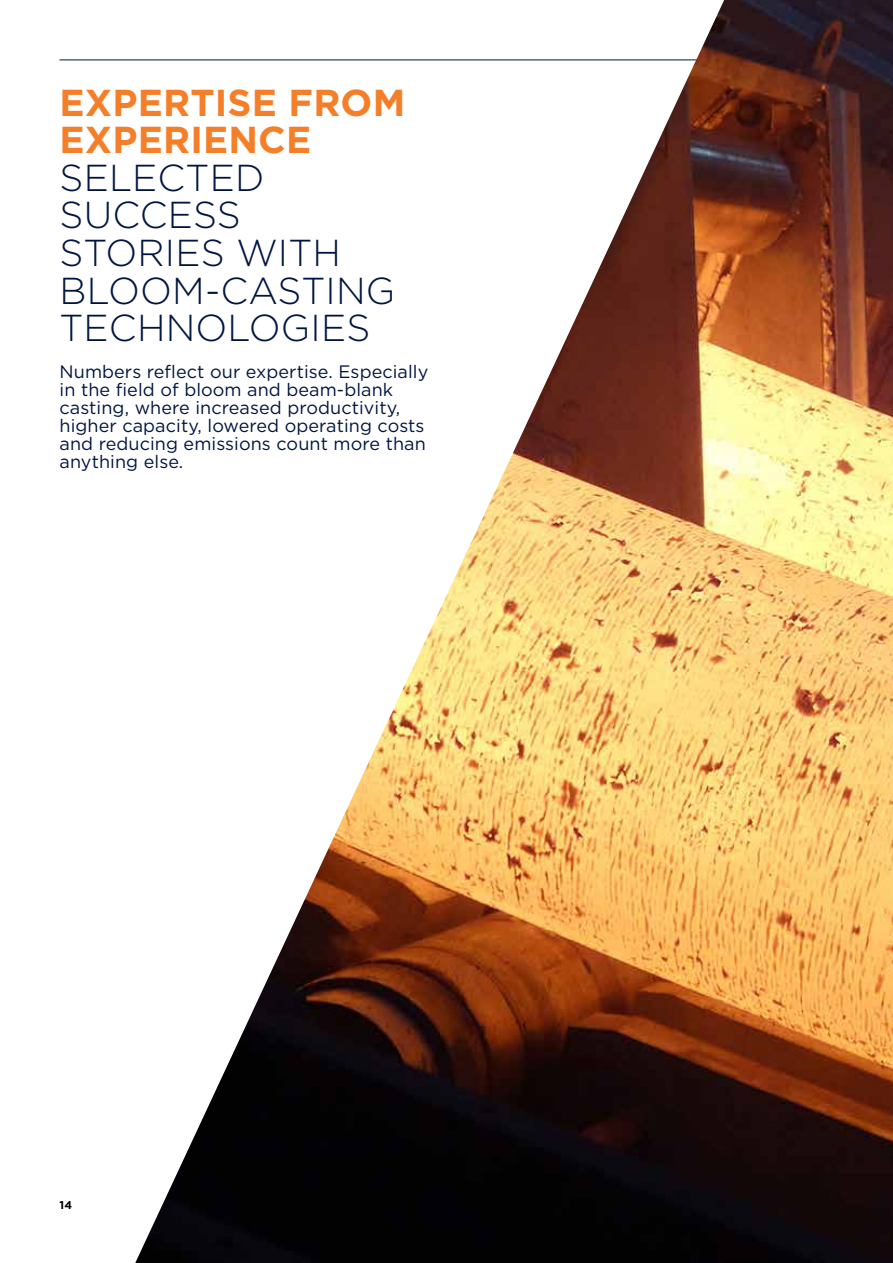
<style>
.page{position:relative;width:893px;height:1263px;background:#fff}
.page>*{position:absolute;margin:0;border:0;box-sizing:border-box;transform-origin:0 0}
.t1{font:300 37.5px/37.5px "Gotham";letter-spacing:.005em;color:#001641}
.t2{font:700 37.5px/37.5px "Gotham";letter-spacing:.005em;color:#f57e29}
.t3{font:18px/18px "Gotham";letter-spacing:.005em;color:#001641}
.t4{font:700 11.25px "Gotham";color:#000}
</style>
<div class="page">
<hr style="left:60px;top:60px;width:773px;height:1px;background:#001641">
<img style="left:135px;top:0;width:758px;height:1263px">
<h1 class="t2" style="left:60px;top:84px;width:347px">EXPERTISE FROM<br>EXPERIENCE</h1>
<h1 class="t1" style="left:60px;top:158px;width:337px">SELECTED<br>SUCCESS<br>STORIES WITH<br>BLOOM-CASTING<br>TECHNOLOGIES</h1>
<p class="t3" style="left:60px;top:363px;width:370px">Numbers reflect our expertise. Especially in the field of bloom and beam-blank casting, where increased productivity, higher capacity, lowered operating costs and reducing emissions count more than anything else.</p>
<p class="t4" style="left:60px;top:1198px;width:14px">14</p>
</div>
